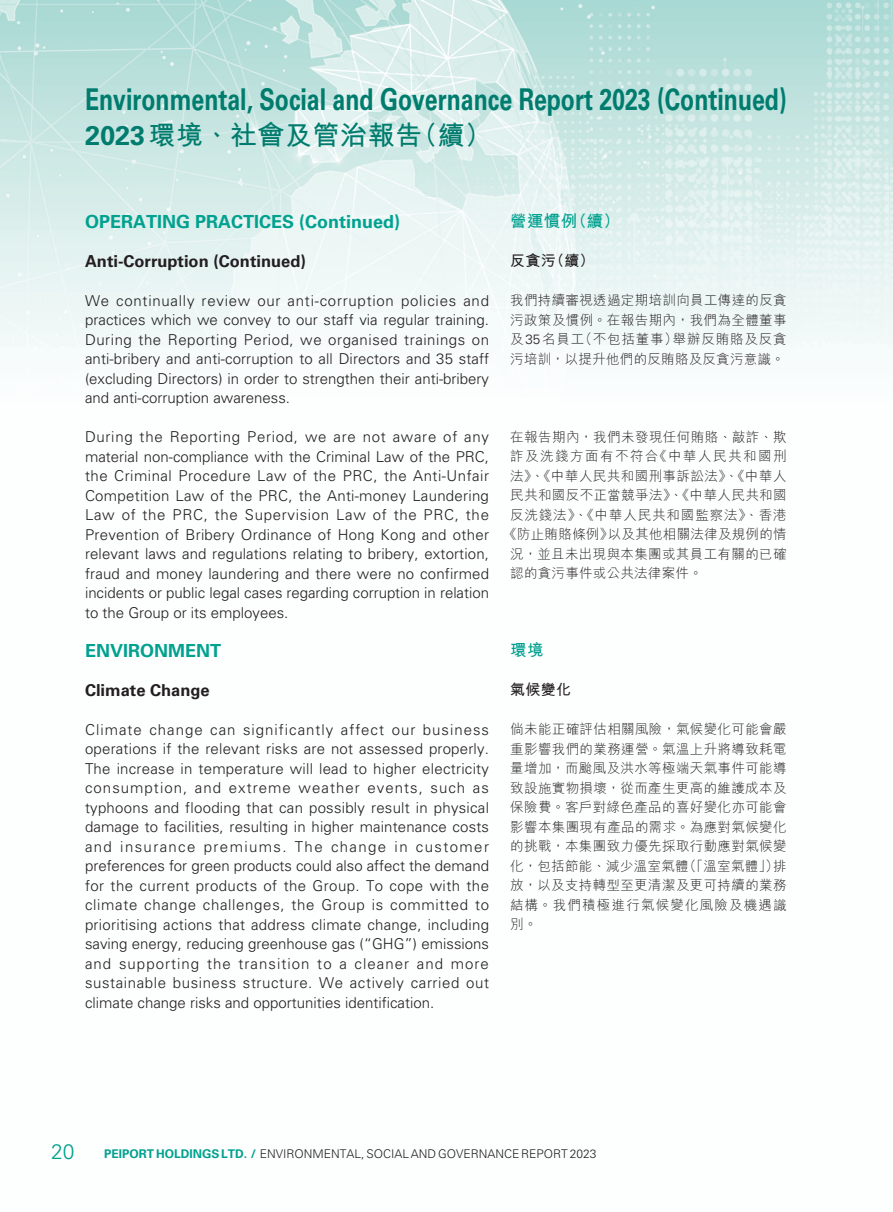
<style>
.page{position:relative;width:893px;height:1212px;background:#fff}
.page>*{position:absolute;margin:0;border:0;box-sizing:border-box;transform-origin:0 0}
.t1{font:700 30px "Univers LT Std";color:#007c6e;scale:.77 1}
.t2{font:700 27px "M Hei HK";letter-spacing:.02em;color:#007c6e}
.t3{font:300 21px "Univers LT Std";color:#00a18f}
._01_H1_E{font:700 18px "Univers LT Std";color:#00a18f}
._02_H2_E{font:700 16.5px "Univers LT Std";color:#231f20}
._001_H1_C{font:700 16.5px "M Hei HK";letter-spacing:.02em;color:#00a18f}
._00_txt_E{font:300 15px/19.5px "Univers LT Std";color:#231f20;text-align:justify}
._002_H2_C{font:700 15px "M Hei HK";letter-spacing:.02em;color:#231f20}
._000_txt_C{font:300 13.5px/19.5px "M Hei HK";letter-spacing:.03em;color:#231f20;text-align:justify}
._000_txt_C-2{font:300 13.5px "M Hei HK";letter-spacing:.06em;color:#231f20}
._000_txt_C-3{font:300 13.5px "M Hei HK";letter-spacing:.11em;color:#231f20}
.t4{font:300 12px "Univers LT Std";color:#231f20}
.s1{font-family:"Univers LT Std"}
.s2{font-weight:700;color:#00a18f}
</style>
<div class="page">
<img style="left:0;top:0;width:893px;height:366px">
<h1 class="t1" style="left:85px;top:82px;width:913px">Environmental, Social and Governance Report 2023 (Continued)</h1>
<h2 class="t2" style="left:85px;top:116px;width:408px"><span class="s1">2023</span>環境、社會及管治報告（續）</h2>
<p class="_01_H1_E" style="left:85px;top:211px;width:317px">OPERATING PRACTICES (Continued)</p>
<p class="_02_H2_E" style="left:85px;top:251px;width:222px">Anti-Corruption (Continued)</p>
<p class="_00_txt_E" style="left:85px;top:290px;width:406px">We continually review our anti-corruption policies and practices which we convey to our staff via regular training.<br>During the Reporting Period, we organised trainings on anti-bribery and anti-corruption to all Directors and 35 staff (excluding Directors) in order to strengthen their anti-bribery and anti-corruption awareness.</p>
<p class="_00_txt_E" style="left:85px;top:427px;width:405px">During the Reporting Period, we are not aware of any material non-compliance with the Criminal Law of the PRC, the Criminal Procedure Law of the PRC, the Anti-Unfair Competition Law of the PRC, the Anti-money Laundering Law of the PRC, the Supervision Law of the PRC, the Prevention of Bribery Ordinance of Hong Kong and other relevant laws and regulations relating to bribery, extortion, fraud and money laundering and there were no confirmed incidents or public legal cases regarding corruption in relation to the Group or its employees.</p>
<p class="_01_H1_E" style="left:85px;top:640px;width:138px">ENVIRONMENT</p>
<p class="_02_H2_E" style="left:85px;top:680px;width:126px">Climate Change</p>
<p class="_00_txt_E" style="left:85px;top:719px;width:405px">Climate change can significantly affect our business operations if the relevant risks are not assessed properly.<br>The increase in temperature will lead to higher electricity consumption, and extreme weather events, such as typhoons and flooding that can possibly result in physical damage to facilities, resulting in higher maintenance costs and insurance premiums. The change in customer preferences for green products could also affect the demand for the current products of the Group. To cope with the climate change challenges, the Group is committed to prioritising actions that address climate change, including saving energy, reducing greenhouse gas (“GHG”) emissions and supporting the transition to a cleaner and more sustainable business structure. We actively carried out climate change risks and opportunities identification.</p>
<p class="_001_H1_C" style="left:510px;top:209px;width:111px">營運慣例（續）</p>
<p class="_002_H2_C" style="left:510px;top:250px;width:86px">反貪污（續）</p>
<p class="_000_txt_C" style="left:510px;top:290px;width:278px">我們持續審視透過定期培訓向員工傳達的反貪污政策及慣例。在報告期內，我們為全體董事及<span class="s1">35</span>名員工（不包括董事）舉辦反賄賂及反貪污培訓，以提升他們的反賄賂及反貪污意識。</p>
<p class="_000_txt_C" style="left:510px;top:427px;width:278px">在報告期內，我們未發現任何賄賂、敲詐、欺</p>
<p class="_000_txt_C-3" style="left:510px;top:449px;width:278px">詐及洗錢方面有不符合《中華人民共和國刑</p>
<p class="_000_txt_C" style="left:510px;top:466px;width:278px">法》、《中華人民共和國刑事訴訟法》、《中華人</p>
<p class="_000_txt_C" style="left:510px;top:485px;width:278px">民共和國反不正當競爭法》、《中華人民共和國</p>
<p class="_000_txt_C-2" style="left:510px;top:508px;width:278px">反洗錢法》、《中華人民共和國監察法》、香港</p>
<p class="_000_txt_C" style="left:503px;top:524px;width:285px">《防止賄賂條例》以及其他相關法律及規例的情</p>
<p class="_000_txt_C" style="left:510px;top:544px;width:278px">況，並且未出現與本集團或其員工有關的已確</p>
<p class="_000_txt_C" style="left:510px;top:563px;width:194px">認的貪污事件或公共法律案件。</p>
<p class="_001_H1_C" style="left:510px;top:638px;width:35px">環境</p>
<p class="_002_H2_C" style="left:510px;top:679px;width:62px">氣候變化</p>
<p class="_000_txt_C" style="left:510px;top:719px;width:278px">倘未能正確評估相關風險，氣候變化可能會嚴重影響我們的業務運營。氣溫上升將導致耗電量增加，而颱風及洪水等極端天氣事件可能導致設施實物損壞，從而產生更高的維護成本及保險費。客戶對綠色產品的喜好變化亦可能會影響本集團現有產品的需求。為應對氣候變化的挑戰，本集團致力優先採取行動應對氣候變化，包括節能、減少溫室氣體（「溫室氣體」）排放，以及支持轉型至更清潔及更可持續的業務結構。我們積極進行氣候變化風險及機遇識別。</p>
<h3 class="t3" style="left:51px;top:1138px;width:25px">20</h3>
<p class="t4" style="left:104px;top:1147px;width:494px"><span class="s2">PEIPORT HOLDINGS LTD. /</span> ENVIRONMENTAL, SOCIAL AND GOVERNANCE REPORT 2023</p>
</div>
